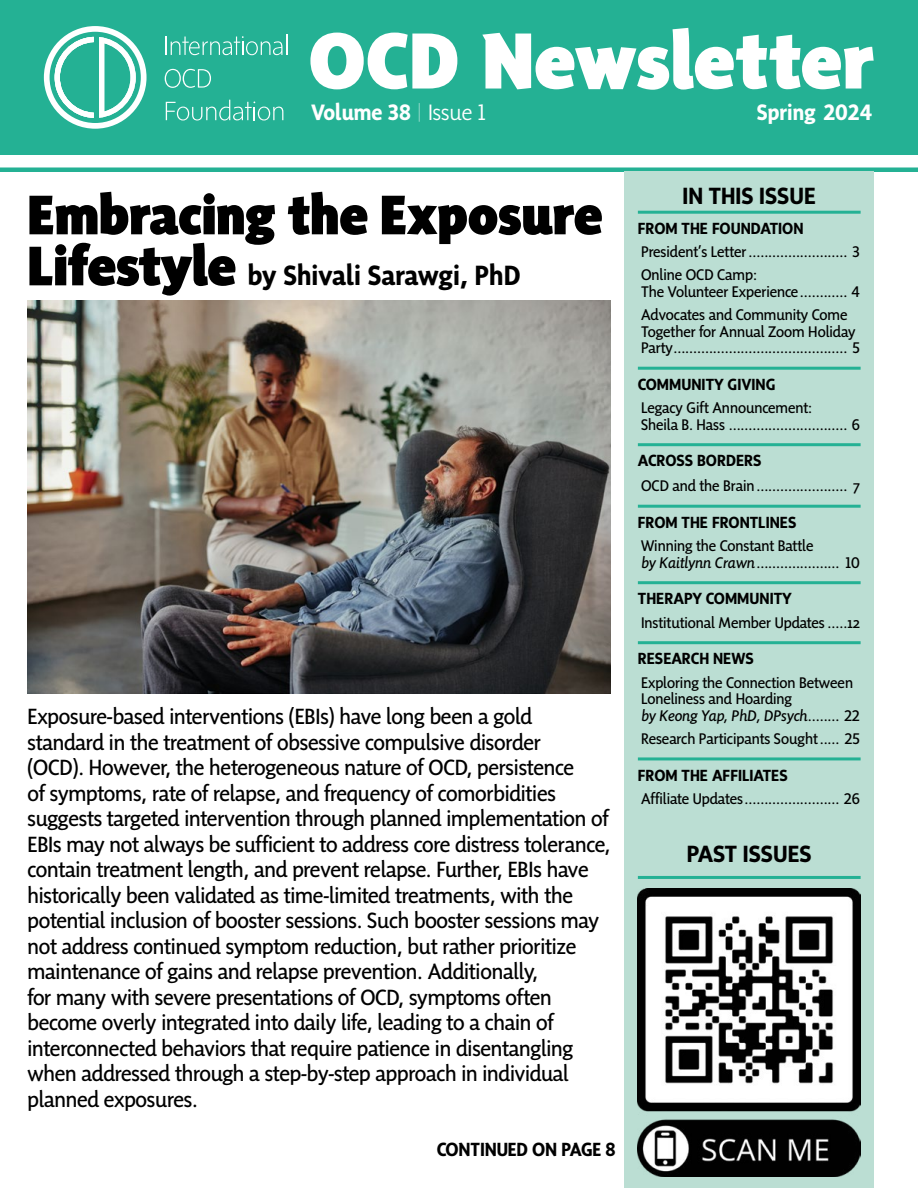
<style>
.page{position:relative;width:918px;height:1188px;background:#fff}
.page>*{position:absolute;margin:0;border:0;box-sizing:border-box;transform-origin:0 0}
.t1{font:900 81.3px "Sensibility";color:#fff}
.t2{font:900 57px "Sensibility";letter-spacing:-.01em;color:#000}
.t3{font:700 28.5px "Sensibility";color:#000}
.t4{font:700 24px "Sense";color:#000}
.t5{font:700 22.8px "Sensibility";color:#fff}
.t6{font:22.5px/25.5px "Sensibility";letter-spacing:-.01em;color:#000}
.t7{font:700 19.5px "Sensibility";letter-spacing:-.01em;color:#000}
.t8{font:700 16.5px "Sense";color:#000}
.t9{font:15.75px/16.5px "Sensibility";letter-spacing:-.005em;color:#000}
.s1{font-weight:100;font-size:22.5px}
.s2{font-weight:300}
.s3{font-weight:900;font-size:57px}
.s4{font-style:italic}
</style>
<div class="page">
<div style="left:0;top:0;width:918px;height:155px;background:#24b194"></div>
<div style="left:0;top:167px;width:918px;height:5px;background:#24b194"></div>
<div style="left:624px;top:172px;width:250px;height:1016px;background:#bbded3"></div>
<hr style="left:638px;top:211px;width:223px;height:3px;background:#24b194">
<hr style="left:638px;top:367px;width:223px;height:3px;background:#24b194">
<hr style="left:638px;top:443px;width:223px;height:3px;background:#24b194">
<hr style="left:638px;top:505px;width:223px;height:3px;background:#24b194">
<hr style="left:638px;top:581px;width:223px;height:3px;background:#24b194">
<hr style="left:638px;top:641px;width:223px;height:3px;background:#24b194">
<hr style="left:638px;top:757px;width:223px;height:3px;background:#24b194">
<hr style="left:638px;top:876px;width:223px;height:3px;background:#24b194">
<svg style="left:44px;top:26px;width:103px;height:103px"></svg>
<svg style="left:166px;top:34px;width:121px;height:21px"></svg>
<svg style="left:165px;top:69px;width:46px;height:19px"></svg>
<svg style="left:166px;top:100px;width:117px;height:21px"></svg>
<img style="left:27px;top:300px;width:584px;height:393px">
<img style="left:638px;top:888px;width:223px;height:289px">
<h1 class="t1" style="left:308px;top:14px;width:567px">OCD Newsletter</h1>
<p class="t5" style="left:311px;top:99px;width:176px">Volume 38 <span class="s1">|</span> <span class="s2">Issue 1</span></p>
<p class="t5" style="left:757px;top:99px;width:117px">Spring 2024</p>
<h2 class="t2" style="left:27px;top:182px;width:577px">Embracing the Exposure</h2>
<p class="t3" style="left:27px;top:259px;width:495px"><span class="s3">Lifestyle</span> by Shivali Sarawgi, PhD</p>
<p class="t6" style="left:27px;top:703px;width:585px">Exposure-based interventions (EBIs) have long been a gold standard in the treatment of obsessive compulsive disorder<br>(OCD). However, the heterogeneous nature of OCD, persistence<br>of symptoms, rate of relapse, and frequency of comorbidities suggests targeted intervention through planned implementation of EBIs may not always be sufficient to address core distress tolerance, contain treatment length, and prevent relapse. Further, EBIs have historically been validated as time-limited treatments, with the potential inclusion of booster sessions. Such booster sessions may not address continued symptom reduction, but rather prioritize maintenance of gains and relapse prevention. Additionally,<br>for many with severe presentations of OCD, symptoms often become overly integrated into daily life, leading to a chain of interconnected behaviors that require patience in disentangling when addressed through a step-by-step approach in individual planned exposures.</p>
<p class="t7" style="left:437px;top:1138px;width:180px">CONTINUED ON PAGE 8</p>
<p class="t4" style="left:683px;top:182px;width:135px">IN THIS ISSUE</p>
<p class="t8" style="left:638px;top:219px;width:167px">FROM THE FOUNDATION</p>
<p class="t9" style="left:641px;top:240px;width:220px;line-height:23.2px">President’s Letter......................... 3<br>Online OCD Camp:</p>
<p class="t9" style="left:641px;top:280px;width:220px;line-height:23.2px">The Volunteer Experience............ 4<br>Advocates and Community Come</p>
<p class="t9" style="left:641px;top:323px;width:220px">Together for Annual Zoom Holiday<br>Party............................................ 5</p>
<p class="t8" style="left:638px;top:375px;width:139px">COMMUNITY GIVING</p>
<p class="t9" style="left:641px;top:399px;width:220px">Legacy Gift Announcement:<br>Sheila B. Hass .............................. 6</p>
<p class="t8" style="left:638px;top:451px;width:125px">ACROSS BORDERS</p>
<p class="t9" style="left:641px;top:477px;width:220px">OCD and the Brain....................... 7</p>
<p class="t8" style="left:638px;top:513px;width:160px">FROM THE FRONTLINES</p>
<p class="t9" style="left:641px;top:537px;width:220px">Winning the Constant Battle<br><span class="s4">by Kaitlynn Crawn</span>..................... 10</p>
<p class="t8" style="left:638px;top:589px;width:155px">THERAPY COMMUNITY</p>
<p class="t9" style="left:641px;top:614px;width:220px">Institutional Member Updates .....12</p>
<p class="t8" style="left:638px;top:649px;width:117px">RESEARCH NEWS</p>
<p class="t9" style="left:641px;top:674px;width:220px">Exploring the Connection Between<br>Loneliness and Hoarding<br><span class="s4">by Keong Yap, PhD, DPsych</span>........ 22</p>
<p class="t9" style="left:641px;top:730px;width:220px">Research Participants Sought..... 25</p>
<p class="t8" style="left:638px;top:766px;width:151px">FROM THE AFFILIATES</p>
<p class="t9" style="left:641px;top:790px;width:220px">Affiliate Updates........................ 26</p>
<p class="t4" style="left:687px;top:841px;width:127px">PAST ISSUES</p>
</div>
